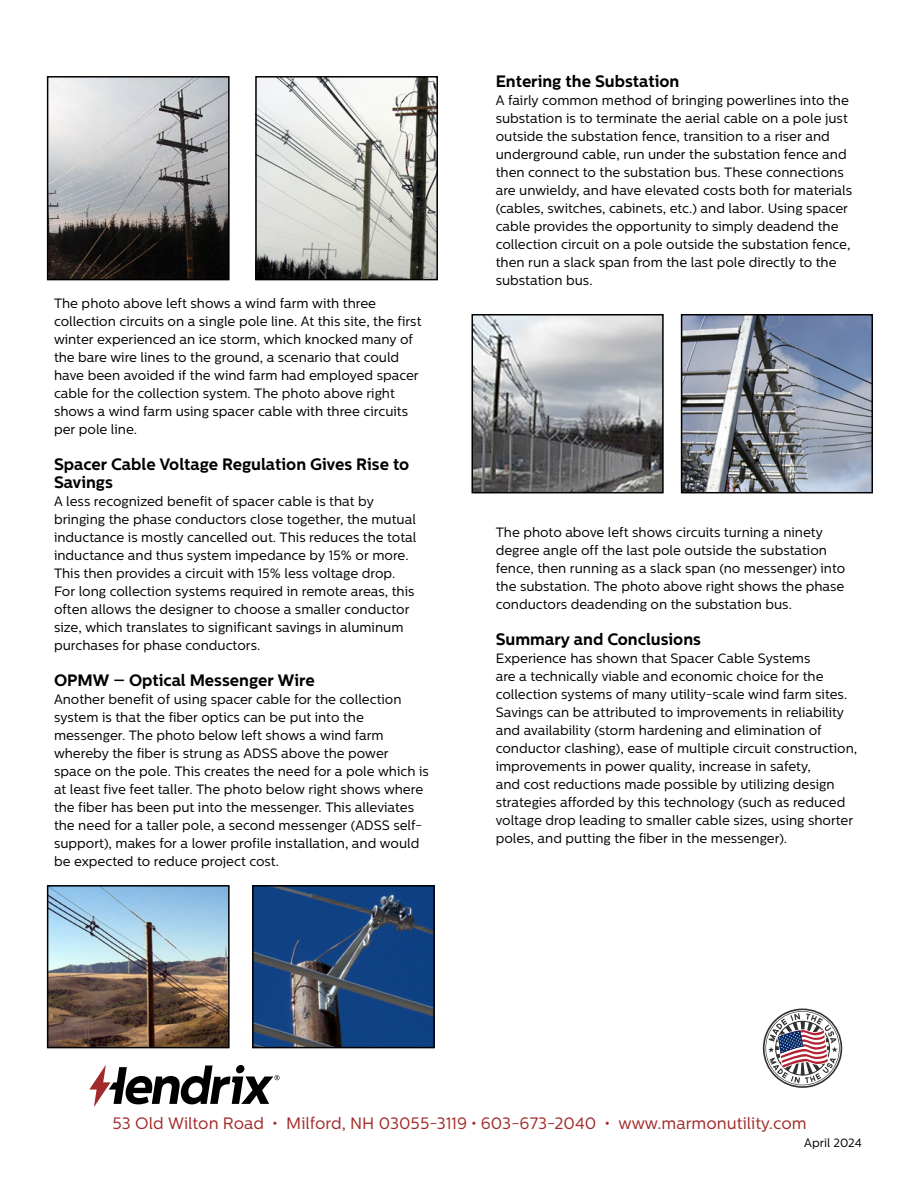
<style>
.page{position:relative;width:918px;height:1188px;background:#fff}
.page>*{position:absolute;margin:0;border:0;box-sizing:border-box;transform-origin:0 0}
.t1{font:700 16.5px/18px "Centrale Sans";color:#000}
.t2{font:16.5px "Centrale Sans";color:#a12b2a}
.t3{font:13.5px/18px "Centrale Sans";color:#000}
.t4{font:12px "Centrale Sans";color:#000}
</style>
<div class="page">
<svg style="left:90px;top:1065px;width:190px;height:42px"></svg>
<svg style="left:763px;top:1009px;width:80px;height:79px"></svg>
<img style="left:50px;top:79px;width:177px;height:198px">
<div style="left:47px;top:76px;width:183px;height:204px;border:2px solid #000"></div>
<img style="left:50px;top:888px;width:177px;height:157px">
<div style="left:47px;top:885px;width:183px;height:163px;border:2px solid #000"></div>
<img style="left:475px;top:317px;width:186px;height:173px">
<div style="left:472px;top:314px;width:192px;height:179px;border:2px solid #000"></div>
<img style="left:684px;top:317px;width:186px;height:173px">
<div style="left:681px;top:314px;width:192px;height:179px;border:2px solid #000"></div>
<img style="left:255px;top:888px;width:177px;height:157px">
<div style="left:252px;top:885px;width:183px;height:163px;border:2px solid #000"></div>
<img style="left:258px;top:79px;width:177px;height:198px">
<div style="left:255px;top:76px;width:183px;height:204px;border:2px solid #000"></div>
<p class="t3" style="left:54px;top:295px;width:369px">The photo above left shows a wind farm with three collection circuits on a single pole line. At this site, the first winter experienced an ice storm, which knocked many of the bare wire lines to the ground, a scenario that could have been avoided if the wind farm had employed spacer cable for the collection system. The photo above right shows a wind farm using spacer cable with three circuits per pole line.</p>
<p class="t1" style="left:54px;top:455px;width:357px">Spacer Cable Voltage Regulation Gives Rise to<br>Savings</p>
<p class="t3" style="left:54px;top:493px;width:364px">A less recognized benefit of spacer cable is that by bringing the phase conductors close together, the mutual inductance is mostly cancelled out. This reduces the total inductance and thus system impedance by 15% or more.<br>This then provides a circuit with 15% less voltage drop.<br>For long collection systems required in remote areas, this often allows the designer to choose a smaller conductor size, which translates to significant savings in aluminum purchases for phase conductors.</p>
<p class="t1" style="left:54px;top:671px;width:262px">OPMW – Optical Messenger Wire</p>
<p class="t3" style="left:54px;top:691px;width:376px">Another benefit of using spacer cable for the collection system is that the fiber optics can be put into the messenger. The photo below left shows a wind farm whereby the fiber is strung as ADSS above the power space on the pole. This creates the need for a pole which is at least five feet taller. The photo below right shows where the fiber has been put into the messenger. This alleviates the need for a taller pole, a second messenger (ADSS self&shy;support), makes for a lower profile installation, and would be expected to reduce project cost.</p>
<p class="t1" style="left:496px;top:72px;width:185px">Entering the Substation</p>
<p class="t3" style="left:496px;top:91px;width:358px">A fairly common method of bringing powerlines into the substation is to terminate the aerial cable on a pole just outside the substation fence, transition to a riser and underground cable, run under the substation fence and then connect to the substation bus. These connections are unwieldy, and have elevated costs both for materials (cables, switches, cabinets, etc.) and labor. Using spacer cable provides the opportunity to simply deadend the collection circuit on a pole outside the substation fence, then run a slack span from the last pole directly to the substation bus.</p>
<p class="t3" style="left:496px;top:523px;width:351px">The photo above left shows circuits turning a ninety degree angle off the last pole outside the substation fence, then running as a slack span (no messenger) into the substation. The photo above right shows the phase conductors deadending on the substation bus.</p>
<p class="t1" style="left:496px;top:630px;width:207px">Summary and Conclusions</p>
<p class="t3" style="left:496px;top:649px;width:363px">Experience has shown that Spacer Cable Systems<br>are a technically viable and economic choice for the collection systems of many utility-scale wind farm sites.<br>Savings can be attributed to improvements in reliability and availability (storm hardening and elimination of conductor clashing), ease of multiple circuit construction, improvements in power quality, increase in safety,<br>and cost reductions made possible by utilizing design strategies afforded by this technology (such as reduced voltage drop leading to smaller cable sizes, using shorter poles, and putting the fiber in the messenger).</p>
<p class="t2" style="left:113px;top:1114px;width:696px">53 Old Wilton Road • Milford, NH 03055-3119 • 603-673-2040 • www.marmonutility.com</p>
<p class="t4" style="left:804px;top:1136px;width:59px">April 2024</p>
</div>
